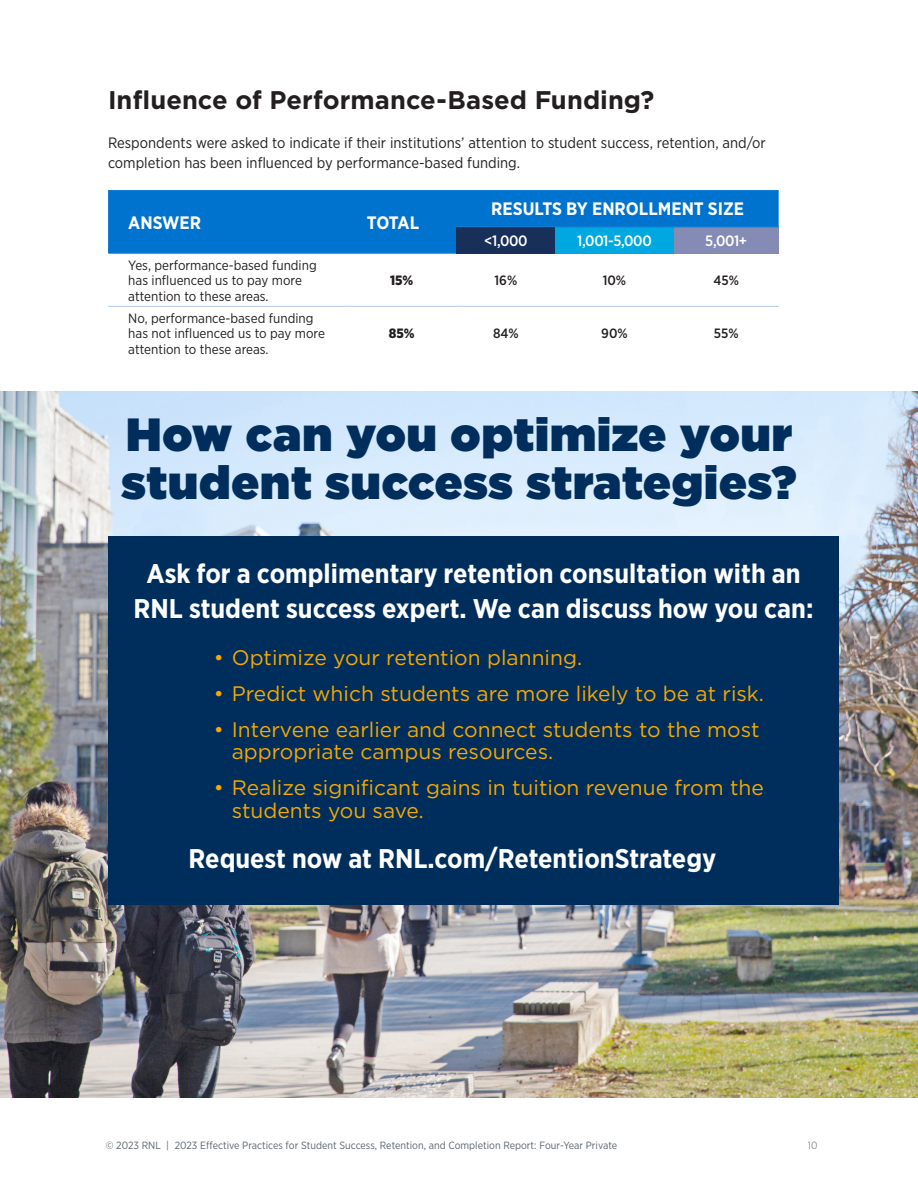
<style>
.page{position:relative;width:918px;height:1188px;background:#fff}
.page>*{position:absolute;margin:0;border:0;box-sizing:border-box;transform-origin:0 0}
.t1{font:900 46.5px/48px "Gotham";letter-spacing:.02em;color:#002e5c}
.t2{font:700 27px/34.5px "Gotham Narrow";color:#fff;text-align:center}
.t3{font:700 25.5px "Gotham";color:#231f20}
.t4{font:21px/22.5px "Gotham";color:#f6a800}
.Pa0{font:700 18px "Gotham Narrow";color:#fff}
.t5{font:15px/19.5px "Gotham Narrow";color:#231f20}
.Pa0-2{font:500 15px "Gotham Narrow";letter-spacing:-.025em;color:#fff}
.TABLE_BODY{font:13.5px/15.6px "Gotham Narrow";color:#231f20}
.TABLE_PERCENTAGES{font:500 13.5px "Gotham Narrow";color:#231f20}
.TABLE_PERCENTAGES-2{font:900 13.5px "Gotham Narrow";color:#231f20}
.t6{font:10.5px "Gotham Narrow";color:#5a6670}
.t7{font:300 10.5px "Gotham Narrow";color:#5a6670}
.s1{font-family:"Minion Pro"}
</style>
<div class="page">
<img style="left:0;top:392px;width:918px;height:705px">
<div style="left:108px;top:537px;width:730px;height:368px;background:#002e5c"></div>
<div style="left:108px;top:190px;width:671px;height:64px;background:#0073ce"></div>
<div style="left:457px;top:227px;width:98px;height:27px;background:#172f59"></div>
<div style="left:555px;top:227px;width:119px;height:27px;background:#00a8e2"></div>
<div style="left:674px;top:227px;width:105px;height:27px;background:#848bb4"></div>
<hr style="left:457px;top:226px;width:98px;height:1px;background:#0073ce">
<hr style="left:555px;top:226px;width:119px;height:1px;background:#0073ce">
<hr style="left:674px;top:226px;width:105px;height:1px;background:#0073ce">
<hr style="left:108px;top:306px;width:239px;height:1px;background:#b1cbef">
<hr style="left:347px;top:306px;width:110px;height:1px;background:#b1cbef">
<hr style="left:457px;top:306px;width:98px;height:1px;background:#b1cbef">
<hr style="left:555px;top:306px;width:119px;height:1px;background:#b1cbef">
<hr style="left:674px;top:306px;width:105px;height:1px;background:#b1cbef">
<p class="t3" style="left:108px;top:83px;width:548px">Influence of Performance-Based Funding?</p>
<p class="t5" style="left:108px;top:133px;width:659px">Respondents were asked to indicate if their institutions’ attention to student success, retention, and/or completion has been influenced by performance-based funding.</p>
<p class="Pa0" style="left:128px;top:211px;width:74px">ANSWER</p>
<p class="Pa0" style="left:367px;top:211px;width:54px">TOTAL</p>
<p class="Pa0" style="left:491px;top:198px;width:254px">RESULTS BY ENROLLMENT SIZE</p>
<p class="Pa0-2" style="left:484px;top:232px;width:45px">&lt;1,000</p>
<p class="Pa0-2" style="left:577px;top:232px;width:76px">1,001-5,000</p>
<p class="Pa0-2" style="left:705px;top:232px;width:43px">5,001+</p>
<p class="TABLE_BODY" style="left:128px;top:257px;width:190px">Yes, performance-based funding has influenced us to pay more attention to these areas.</p>
<p class="TABLE_BODY" style="left:128px;top:310px;width:198px">No, performance-based funding has not influenced us to pay more attention to these areas.</p>
<p class="TABLE_PERCENTAGES-2" style="left:390px;top:272px;width:25px">15%</p>
<p class="TABLE_PERCENTAGES" style="left:495px;top:272px;width:24px">16%</p>
<p class="TABLE_PERCENTAGES" style="left:603px;top:272px;width:25px">10%</p>
<p class="TABLE_PERCENTAGES" style="left:714px;top:272px;width:27px">45%</p>
<p class="TABLE_PERCENTAGES-2" style="left:389px;top:324px;width:27px">85%</p>
<p class="TABLE_PERCENTAGES" style="left:493px;top:325px;width:27px">84%</p>
<p class="TABLE_PERCENTAGES" style="left:601px;top:325px;width:28px">90%</p>
<p class="TABLE_PERCENTAGES" style="left:714px;top:325px;width:26px">55%</p>
<p class="t1" style="left:122px;top:410px;width:676px">How can you optimize your student success strategies?</p>
<p class="t2" style="left:134px;top:556px;width:682px">Ask for a complimentary retention consultation with an<br>RNL student success expert. We can discuss how you can:</p>
<p class="t4" style="left:214px;top:646px;width:370px">• Optimize your retention planning.</p>
<p class="t4" style="left:214px;top:682px;width:552px">• Predict which students are more likely to be at risk.</p>
<p class="t4" style="left:232px;top:718px;width:529px;text-indent:-18px">• Intervene earlier and connect students to the most appropriate campus resources.</p>
<p class="t4" style="left:232px;top:776px;width:534px;text-indent:-18px">• Realize significant gains in tuition revenue from the students you save<span class="s1">.</span></p>
<p class="t2" style="left:189px;top:841px;width:529px">Request now at RNL.com/RetentionStrategy</p>
<p class="t6" style="left:106px;top:1139px;width:513px">© 2023 RNL | 2023 Effective Practices for Student Success, Retention, and Completion Report: Four-Year Private</p>
<p class="t7" style="left:808px;top:1139px;width:11px">10</p>
</div>
